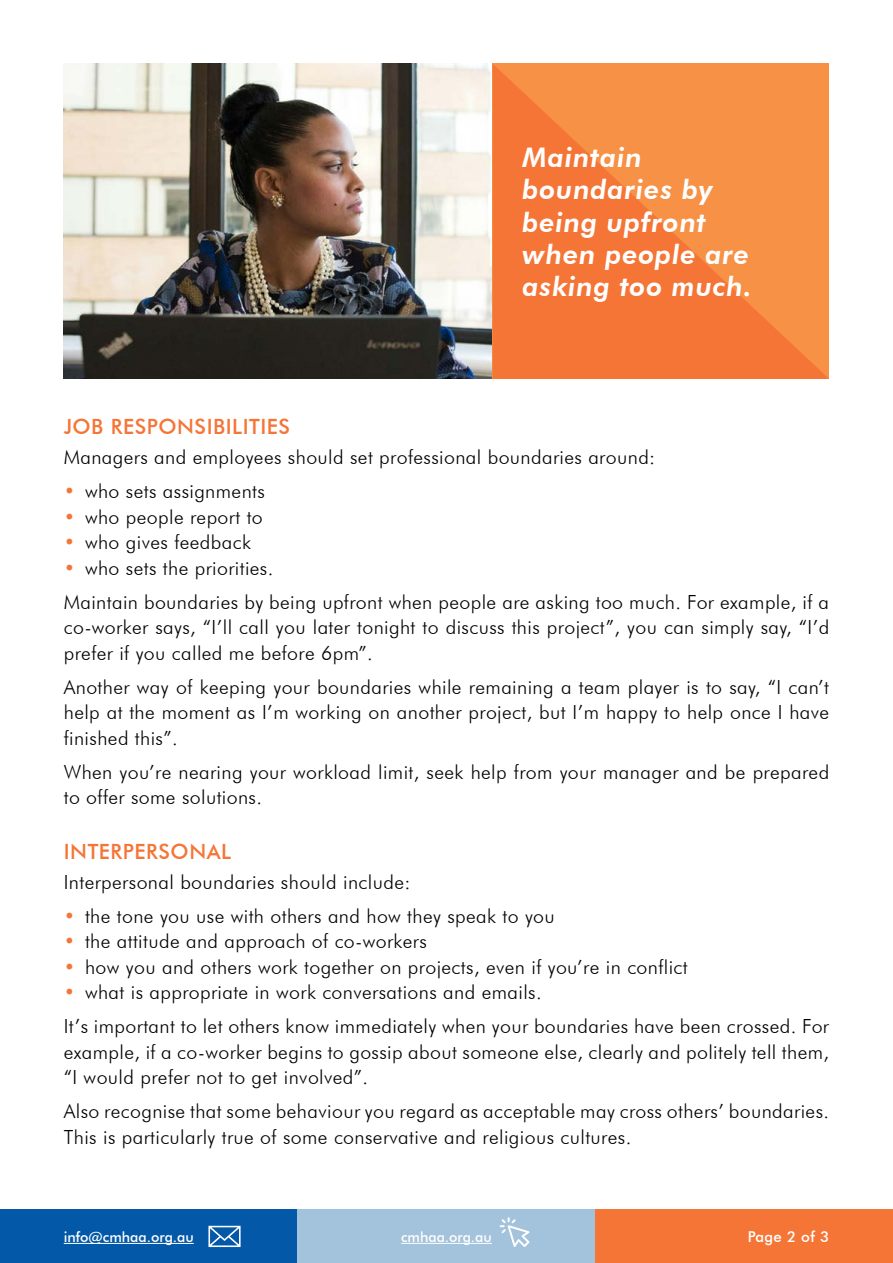
<style>
.page{position:relative;width:893px;height:1263px;background:#fff}
.page>*{position:absolute;margin:0;border:0;box-sizing:border-box;transform-origin:0 0}
.t1{font:italic 800 27px/32.4px "Futura BT";letter-spacing:.03em;color:#fff}
.t2{font:500 21px "Futura BT";letter-spacing:.025em;color:#f57536}
.t3{font:300 19.5px/25.5px "Futura BT";letter-spacing:.02em;color:#000}
.t4{font:500 15px "Futura BT";letter-spacing:.02em;color:#fff}
.t5{font:500 14.25px "Futura BT";color:#fff}
.s1{color:#f57536}
</style>
<div class="page">
<div style="left:0;top:1210px;width:298px;height:53px;background:#0359a8"></div>
<div style="left:298px;top:1210px;width:297px;height:53px;background:#a3c2db"></div>
<div style="left:595px;top:1210px;width:298px;height:53px;background:#f57536"></div>
<hr style="left:64px;top:1243px;width:130px;height:1px;background:#fff">
<hr style="left:401px;top:1243px;width:91px;height:1px;background:#fff">
<svg style="left:208px;top:1226px;width:33px;height:21px"></svg>
<svg style="left:500px;top:1217px;width:30px;height:30px"></svg>
<img style="left:64px;top:64px;width:429px;height:315px">
<svg style="left:493px;top:64px;width:336px;height:315px;fill:#f57837"></svg>
<h1 class="t1" style="left:522px;top:141px;width:231px">Maintain boundaries by being upfront when people are asking too much.</h1>
<p class="t2" style="left:64px;top:414px;width:228px">JOB RESPONSIBILITIES</p>
<p class="t3" style="left:64px;top:444px;width:593px">Managers and employees should set professional boundaries around:</p>
<p class="t3" style="left:64px;top:478px;width:203px"><span class="s1">•</span> who sets assignments</p>
<p class="t3" style="left:64px;top:504px;width:200px"><span class="s1">•</span> who people report to</p>
<p class="t3" style="left:64px;top:529px;width:189px"><span class="s1">•</span> who gives feedback</p>
<p class="t3" style="left:64px;top:550px;width:767px;line-height:34px"><span class="s1">•</span> who sets the priorities.<br>Maintain boundaries by being upfront when people are asking too much. For example, if a</p>
<p class="t3" style="left:64px;top:614px;width:767px">co-worker says, “I’ll call you later tonight to discuss this project”, you can simply say, “I’d prefer if you called me before 6pm”.</p>
<p class="t3" style="left:64px;top:674px;width:767px;text-align:justify">Another way of keeping your boundaries while remaining a team player is to say, “I can’t help at the moment as I’m working on another project, but I’m happy to help once I have finished this”.</p>
<p class="t3" style="left:64px;top:759px;width:767px">When you’re nearing your workload limit, seek help from your manager and be prepared to offer some solutions.</p>
<p class="t2" style="left:64px;top:839px;width:169px">INTERPERSONAL</p>
<p class="t3" style="left:64px;top:869px;width:348px">Interpersonal boundaries should include:</p>
<p class="t3" style="left:64px;top:903px;width:493px"><span class="s1">•</span> the tone you use with others and how they speak to you</p>
<p class="t3" style="left:64px;top:928px;width:365px"><span class="s1">•</span> the attitude and approach of co-workers</p>
<p class="t3" style="left:64px;top:954px;width:625px"><span class="s1">•</span> how you and others work together on projects, even if you’re in conflict</p>
<p class="t3" style="left:64px;top:975px;width:767px;line-height:34px"><span class="s1">•</span> what is appropriate in work conversations and emails.<br>It’s important to let others know immediately when your boundaries have been crossed. For</p>
<p class="t3" style="left:64px;top:1039px;width:767px">example, if a co-worker begins to gossip about someone else, clearly and politely tell them, “I would prefer not to get involved”.</p>
<p class="t3" style="left:64px;top:1098px;width:767px">Also recognise that some behaviour you regard as acceptable may cross others’ boundaries.<br>This is particularly true of some conservative and religious cultures.</p>
<p class="t5" style="left:64px;top:1228px;width:131px">info@cmhaa.org.au</p>
<p class="t5" style="left:401px;top:1228px;width:92px">cmhaa.org.au</p>
<p class="t4" style="left:748px;top:1228px;width:83px">Page 2 of 3</p>
</div>
